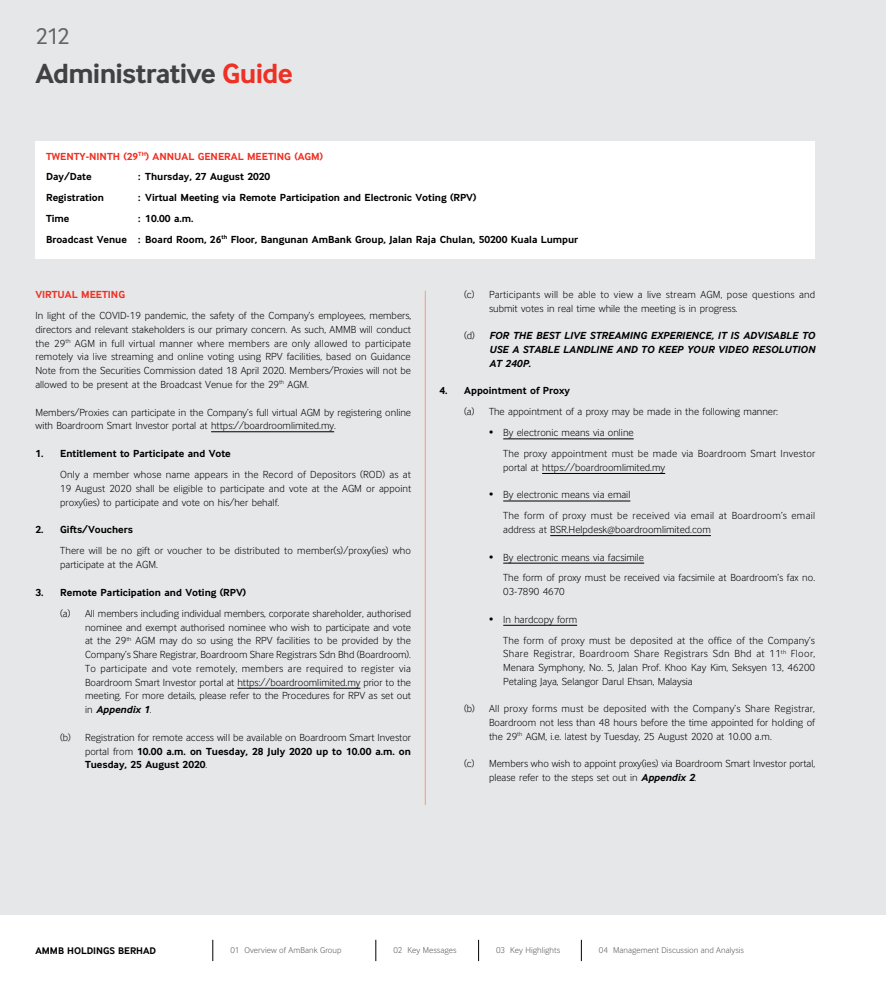
<style>
.page{position:relative;width:886px;height:993px;background:#fff}
.page>*{position:absolute;margin:0;border:0;box-sizing:border-box;transform-origin:0 0}
.t1{font:700 28.75px "Inter Face";letter-spacing:-.025em;color:#414042}
.t2{font:23.75px "Inter Face";color:#636466}
.t3{font:300 10.62px/13.8px "Inter Face";color:#000;text-align:justify}
.t4{font:700 10.62px/20.9px "Inter Face";color:#000}
.t5{font:300 10.62px/13.8px "Inter Face";letter-spacing:.02em;color:#000}
.t6{font:italic 700 10.62px/13.8px "Inter Face";color:#000;text-align:justify}
.t7{font:300 10.62px/20.9px "Inter Face";letter-spacing:.025em;color:#000}
.t8{font:700 10.62px/20.9px "Inter Face";color:#ee3124}
.t9{font:700 10px "Inter Face";color:#000}
.t10{font:300 8.75px "Inter Face";letter-spacing:.005em;color:#58595b}
.s1{color:#ee3124}
.s2{color:#000}
.s3{font-weight:700;font-style:italic}
.s4{font-weight:700}
.s5{font-weight:300;font-style:normal}
.s6{font-family:"Myriad Pro"}
</style>
<div class="page">
<div style="left:0;top:0;width:886px;height:914px;background:#e6e7e8"></div>
<svg style="left:213px;top:939px;width:1px;height:21px"></svg>
<svg style="left:478px;top:939px;width:1px;height:21px"></svg>
<svg style="left:376px;top:939px;width:1px;height:21px"></svg>
<svg style="left:581px;top:939px;width:1px;height:21px"></svg>
<hr style="left:211px;top:431px;width:123px;height:1px;background:#000">
<hr style="left:237px;top:687px;width:123px;height:1px;background:#000">
<div style="left:35px;top:142px;width:780px;height:117px;background:#fff"></div>
<hr style="left:503px;top:438px;width:131px;height:1px;background:#000">
<hr style="left:542px;top:473px;width:123px;height:1px;background:#000">
<hr style="left:503px;top:500px;width:127px;height:1px;background:#000">
<hr style="left:550px;top:535px;width:161px;height:1px;background:#000">
<hr style="left:503px;top:562px;width:141px;height:1px;background:#000">
<hr style="left:503px;top:624px;width:74px;height:1px;background:#000">
<hr style="left:425px;top:291px;width:1px;height:513px;background:#f79b7b">
<h2 class="t2" style="left:35px;top:21px;width:36px">212</h2>
<h1 class="t1" style="left:35px;top:55px;width:259px">Administrative <span class="s1">Guide</span></h1>
<p class="t8" style="left:46px;top:145px;width:278px">TWENTY-NINTH (29<sup>TH</sup>) ANNUAL GENERAL MEETING (AGM)<br><span class="s2">Day/Date</span></p>
<p class="t4" style="left:138px;top:166px;width:134px">: Thursday, 27 August 2020</p>
<p class="t4" style="left:46px;top:187px;width:59px">Registration</p>
<p class="t4" style="left:138px;top:187px;width:340px">: Virtual Meeting via Remote Participation and Electronic Voting (RPV)</p>
<p class="t4" style="left:46px;top:208px;width:25px">Time</p>
<p class="t4" style="left:46px;top:208px;width:534px;text-indent:92px">: 10.00 a.m.<br>Broadcast Venue : Board Room, 26<sup>th</sup> Floor, Bangunan AmBank Group, Jalan Raja Chulan, 50200 Kuala Lumpur</p>
<p class="t8" style="left:35px;top:283px;width:91px">VIRTUAL MEETING</p>
<p class="t3" style="left:35px;top:308px;width:377px">In light of the COVID-19 pandemic, the safety of the Company’s employees, members, directors and relevant stakeholders is our primary concern. As such, AMMB will conduct the 29<sup>th</sup> AGM in full virtual manner where members are only allowed to participate remotely via live streaming and online voting using RPV facilities, based on Guidance Note from the Securities Commission dated 18 April 2020. Members/Proxies will not be allowed to be present at the Broadcast Venue for the 29<sup>th</sup> AGM.</p>
<p class="t3" style="left:35px;top:404px;width:377px">Members/Proxies can participate in the Company’s full virtual AGM by registering online with Boardroom Smart Investor portal at https://boardroomlimited.my.</p>
<p class="t4" style="left:35px;top:442px;width:197px">1. Entitlement to Participate and Vote</p>
<p class="t3" style="left:60px;top:467px;width:353px">Only a member whose name appears in the Record of Depositors (ROD) as at 19 August 2020 shall be eligible to participate and vote at the AGM or appoint proxy(ies) to participate and vote on his/her behalf.</p>
<p class="t4" style="left:35px;top:518px;width:99px">2. Gifts/Vouchers</p>
<p class="t3" style="left:60px;top:543px;width:352px">There will be no gift or voucher to be distributed to member(s)/proxy(ies) who participate at the AGM.</p>
<p class="t4" style="left:35px;top:581px;width:212px">3. Remote Participation and Voting (RPV)</p>
<p class="t3" style="left:85px;top:606px;width:328px;text-indent:-25px">(a) All members including individual members, corporate shareholder, authorised nominee and exempt authorised nominee who wish to participate and vote at the 29<sup>th</sup> AGM may do so using the RPV facilities to be provided by the Company’s Share Registrar, Boardroom Share Registrars Sdn Bhd (Boardroom).<br>To participate and vote remotely, members are required to register via Boardroom Smart Investor portal at https://boardroomlimited.my prior to the meeting. For more details, please refer to the Procedures for RPV as set out in <span class="s3">Appendix 1</span>.</p>
<p class="t3" style="left:85px;top:729px;width:327px;text-indent:-25px">(b) Registration for remote access will be available on Boardroom Smart Investor portal from <span class="s4">10.00 a.m. on Tuesday, 28 July 2020 up to 10.00 a.m. on Tuesday, 25 August 2020</span>.</p>
<p class="t5" style="left:489px;top:287px;width:328px;text-indent:-25px">(c) Participants will be able to view a live stream AGM, pose questions and submit votes in real time while the meeting is in progress.</p>
<p class="t6" style="left:489px;top:328px;width:327px;text-indent:-25px"><span class="s5">(d)</span> FOR THE BEST LIVE STREAMING EXPERIENCE, IT IS ADVISABLE TO USE A STABLE LANDLINE AND TO KEEP YOUR VIDEO RESOLUTION AT 240P.</p>
<p class="t4" style="left:439px;top:380px;width:132px">4. Appointment of Proxy</p>
<p class="t3" style="left:464px;top:404px;width:315px">(a) The appointment of a proxy may be made in the following manner:</p>
<p class="t3" style="left:503px;top:422px;width:314px;line-height:20.9px;text-indent:-14px">• By electronic means via online<br>The proxy appointment must be made via Boardroom Smart Investor</p>
<p class="t3" style="left:503px;top:460px;width:163px">portal at https://boardroomlimited.my</p>
<p class="t7" style="left:503px;top:484px;width:313px;text-indent:-14px">• By electronic means via email<br>The form of proxy must be received via email at Boardroom’s email</p>
<p class="t3" style="left:503px;top:522px;width:209px">address at BSR.Helpdesk<span class="s6">@</span>boardroomlimited.com</p>
<p class="t3" style="left:503px;top:546px;width:313px;line-height:20.9px;text-indent:-14px">• By electronic means via facsimile<br>The form of proxy must be received via facsimile at Boardroom’s fax no.</p>
<p class="t3" style="left:503px;top:584px;width:63px">03-7890 4670</p>
<p class="t3" style="left:503px;top:608px;width:313px;line-height:20.9px;text-indent:-14px">• In hardcopy form<br>The form of proxy must be deposited at the office of the Company’s</p>
<p class="t3" style="left:503px;top:646px;width:313px">Share Registrar, Boardroom Share Registrars Sdn Bhd at 11<sup>th</sup> Floor, Menara Symphony, No. 5, Jalan Prof. Khoo Kay Kim, Seksyen 13, 46200<br>Petaling Jaya, Selangor Darul Ehsan, Malaysia</p>
<p class="t3" style="left:489px;top:701px;width:327px;text-indent:-25px">(b) All proxy forms must be deposited with the Company’s Share Registrar, Boardroom not less than 48 hours before the time appointed for holding of the 29<sup>th</sup> AGM, i.e. latest by Tuesday, 25 August 2020 at 10.00 a.m.</p>
<p class="t3" style="left:489px;top:756px;width:327px;text-indent:-25px">(c) Members who wish to appoint proxy(ies) via Boardroom Smart Investor portal, please refer to the steps set out in <span class="s3">Appendix 2</span>.</p>
<p class="t9" style="left:35px;top:943px;width:122px">AMMB HOLDINGS BERHAD</p>
<p class="t10" style="left:230px;top:944px;width:113px">01 Overview of AmBank Group</p>
<p class="t10" style="left:393px;top:944px;width:65px">02 Key Messages</p>
<p class="t10" style="left:496px;top:944px;width:66px">03 Key Highlights</p>
<p class="t10" style="left:599px;top:944px;width:147px">04 Management Discussion and Analysis</p>
</div>
